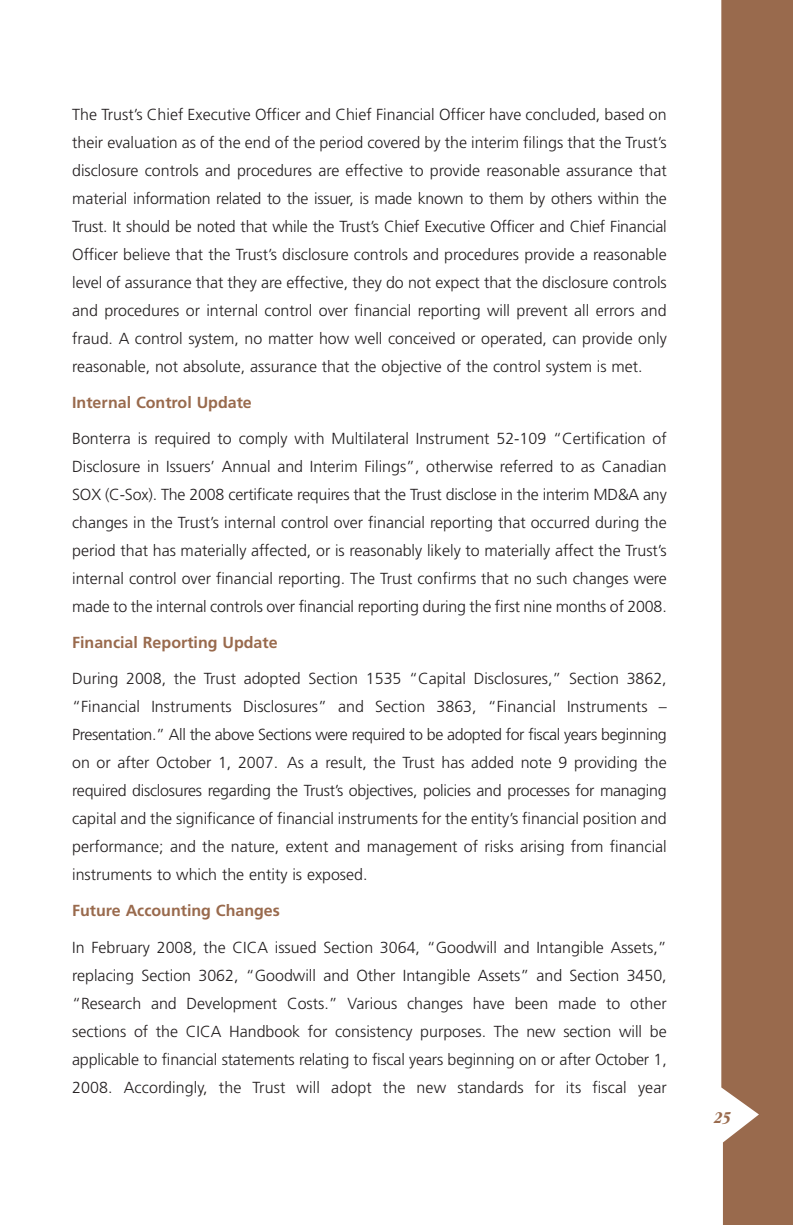
<style>
.page{position:relative;width:793px;height:1225px;background:#fff}
.page>*{position:absolute;margin:0;border:0;box-sizing:border-box;transform-origin:0 0}
.t1{font:italic 700 condensed 17px "Garamond";color:#996a4d}
.t2{font:300 16px/28px "Frutiger";color:#231f20;text-align:justify}
.t3{font:700 16px "Frutiger";color:#996a4d}
</style>
<div class="page">
<div style="left:721px;top:0;width:71px;height:1224px;background:#996a4d"></div>
<p class="t2" style="left:72px;top:101px;width:596px">The Trust’s Chief Executive Officer and Chief Financial Officer have concluded, based on their evaluation as of the end of the period covered by the interim filings that the Trust’s disclosure controls and procedures are effective to provide reasonable assurance that material information related to the issuer, is made known to them by others within the Trust. It should be noted that while the Trust’s Chief Executive Officer and Chief Financial Officer believe that the Trust’s disclosure controls and procedures provide a reasonable level of assurance that they are effective, they do not expect that the disclosure controls and procedures or internal control over financial reporting will prevent all errors and fraud. A control system, no matter how well conceived or operated, can provide only reasonable, not absolute, assurance that the objective of the control system is met.</p>
<p class="t3" style="left:72px;top:396px;width:181px">Internal Control Update</p>
<p class="t2" style="left:72px;top:425px;width:596px">Bonterra is required to comply with Multilateral Instrument 52-109 “Certification of Disclosure in Issuers’ Annual and Interim Filings”, otherwise referred to as Canadian SOX (C-Sox). The 2008 certificate requires that the Trust disclose in the interim MD&amp;A any changes in the Trust’s internal control over financial reporting that occurred during the period that has materially affected, or is reasonably likely to materially affect the Trust’s internal control over financial reporting. The Trust confirms that no such changes were made to the internal controls over financial reporting during the first nine months of 2008.</p>
<p class="t3" style="left:72px;top:636px;width:207px">Financial Reporting Update</p>
<p class="t2" style="left:72px;top:665px;width:596px">During 2008, the Trust adopted Section 1535 “Capital Disclosures,” Section 3862, “Financial Instruments Disclosures” and Section 3863, “Financial Instruments – Presentation.” All the above Sections were required to be adopted for fiscal years beginning on or after October 1, 2007. As a result, the Trust has added note 9 providing the required disclosures regarding the Trust’s objectives, policies and processes for managing capital and the significance of financial instruments for the entity’s financial position and performance; and the nature, extent and management of risks arising from financial instruments to which the entity is exposed.</p>
<p class="t3" style="left:72px;top:904px;width:209px">Future Accounting Changes</p>
<p class="t2" style="left:72px;top:934px;width:596px">In February 2008, the CICA issued Section 3064, “Goodwill and Intangible Assets,” replacing Section 3062, “Goodwill and Other Intangible Assets” and Section 3450, “Research and Development Costs.” Various changes have been made to other sections of the CICA Handbook for consistency purposes. The new section will be applicable to financial statements relating to fiscal years beginning on or after October 1, 2008. Accordingly, the Trust will adopt the new standards for its fiscal year</p>
<p class="t1" style="left:713px;top:1111px;width:18px">25</p>
</div>
